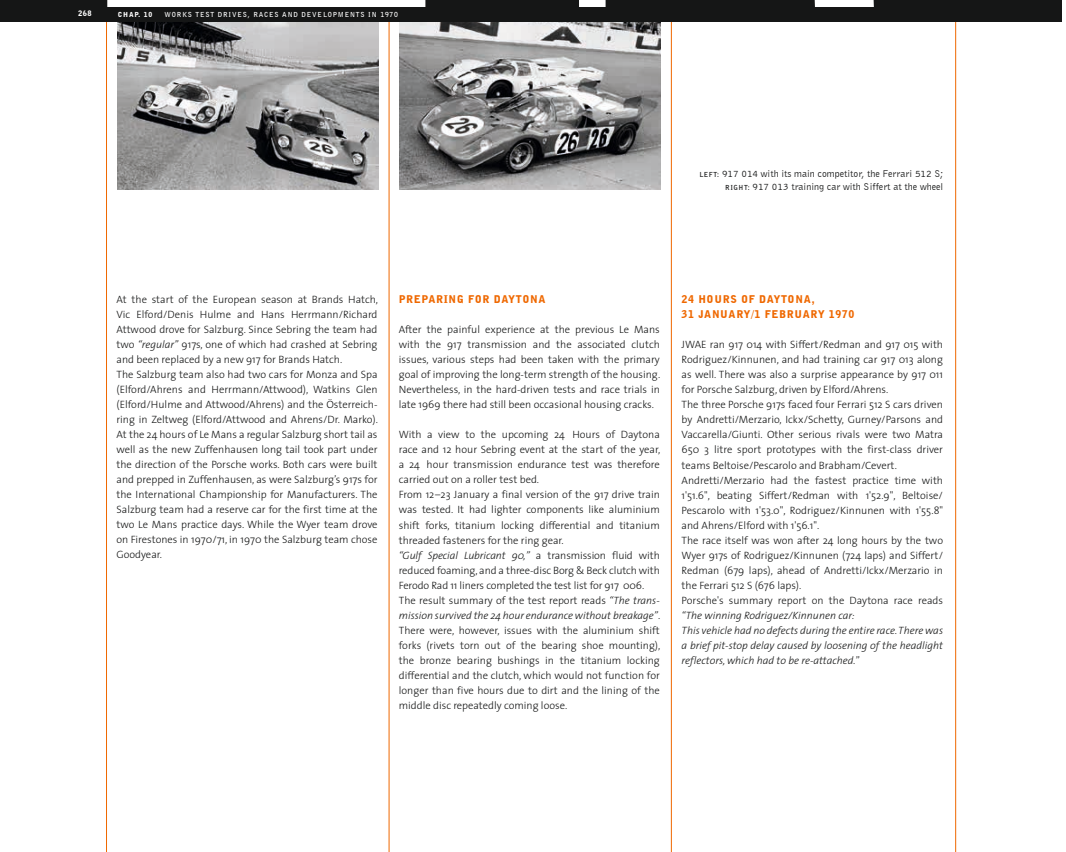
<style>
.page{position:relative;width:1066px;height:852px;background:#fff}
.page>*{position:absolute;margin:0;border:0;box-sizing:border-box;transform-origin:0 0}
.t1{font:300 10.62px/15px "The Sans";color:#151616}
.t2{font:italic 300 10.62px/15px "The Sans";color:#151616}
.t3{font:900 10.62px/15px "Bell Gothic BT";letter-spacing:.06em;color:#ef6800}
.t4{font:10px/12.5px "Bell Gothic BT";color:#151616;text-align:right}
.t5{font:900 7.5px "Bell Gothic BT";color:#fff}
.t6{font:700 6.88px "Bell Gothic BT";letter-spacing:.12em;color:#fff}
.t7{font:900 6.88px "Bell Gothic BT";letter-spacing:.12em;color:#fff}
.s1{font-weight:700;font-size:6.88px}
.s2{font-style:italic}
.s3{font-style:normal}
</style>
<div class="page">
<hr style="left:389px;top:17px;width:1px;height:834px;background:#ef6800">
<hr style="left:671px;top:17px;width:1px;height:834px;background:#ef6800">
<hr style="left:106px;top:17px;width:1px;height:834px;background:#ef6800">
<img style="left:118px;top:22px;width:261px;height:167px">
<img style="left:399px;top:22px;width:261px;height:168px">
<hr style="left:955px;top:17px;width:1px;height:834px;background:#ef6800">
<div style="left:0;top:0;width:1061px;height:11px;background:#151616"></div>
<svg style="left:579px;top:0;width:295px;height:7px"></svg>
<div style="left:107px;top:0;width:318px;height:7px;background:#fff"></div>
<div style="left:0;top:7px;width:1061px;height:15px;background:#151616"></div>
<p class="t5" style="left:78px;top:9px;width:15px">268</p>
<p class="t7" style="left:118px;top:10px;width:36px">CHAP. 10</p>
<p class="t6" style="left:165px;top:9px;width:235px">WORKS TEST DRIVES, RACES AND DEVELOPMENTS IN 1970</p>
<p class="t4" style="left:699px;top:167px;width:245px"><span class="s1">LEFT:</span> 917 014 with its main competitor, the Ferrari 512 S;<br><span class="s1">RIGHT:</span> 917 013 training car with Siffert at the wheel</p>
<p class="t1" style="left:116px;top:292px;width:263px">At the start of the European season at Brands Hatch, Vic Elford/Denis Hulme and Hans Herrmann/Richard Attwood drove for Salzburg. Since Sebring the team had two <span class="s2">“regular”</span> 917s, one of which had crashed at Sebring and been replaced by a new 917 for Brands Hatch.<br>The Salzburg team also had two cars for Monza and Spa (Elford/Ahrens and Herrmann/Attwood), Watkins Glen (Elford/Hulme and Attwood/Ahrens) and the Österreich&shy;ring in Zeltweg (Elford/Attwood and Ahrens/Dr. Marko).<br>At the 24 hours of Le Mans a regular Salzburg short tail as well as the new Zuffenhausen long tail took part under the direction of the Porsche works. Both cars were built and prepped in Zuffenhausen, as were Salzburg’s 917s for the International Championship for Manufacturers. The Salzburg team had a reserve car for the first time at the two Le Mans practice days. While the Wyer team drove on Firestones in 1970/71, in 1970 the Salzburg team chose Goodyear.</p>
<p class="t3" style="left:399px;top:292px;width:148px">PREPARING FOR DAYTONA</p>
<p class="t1" style="left:399px;top:322px;width:263px;text-align:justify">After the painful experience at the previous Le Mans with the 917 transmission and the associated clutch issues, various steps had been taken with the primary goal of improving the long-term strength of the housing.<br>Nevertheless, in the hard-driven tests and race trials in late 1969 there had still been occasional housing cracks.</p>
<p class="t1" style="left:399px;top:427px;width:263px">With a view to the upcoming 24 Hours of Daytona race and 12 hour Sebring event at the start of the year, a 24 hour transmission endurance test was therefore carried out on a roller test bed.<br>From 12–23 January a final version of the 917 drive train was tested. It had lighter components like aluminium shift forks, titanium locking differential and titanium threaded fasteners for the ring gear.<br><span class="s2">“Gulf Special Lubricant 90,”</span> a transmission fluid with reduced foaming, and a three-disc Borg &amp; Beck clutch with Ferodo Rad 11 liners completed the test list for 917 006.<br>The result summary of the test report reads <span class="s2">“The trans&shy;mission survived the 24 hour endurance without breakage”</span>.<br>There were, however, issues with the aluminium shift forks (rivets torn out of the bearing shoe mounting), the bronze bearing bushings in the titanium locking differential and the clutch, which would not function for longer than five hours due to dirt and the lining of the middle disc repeatedly coming loose.</p>
<p class="t3" style="left:681px;top:292px;width:174px">24 HOURS OF DAYTONA,<br>31 JANUARY/1 FEBRUARY 1970</p>
<p class="t1" style="left:681px;top:337px;width:263px">JWAE ran 917 014 with Siffert/Redman and 917 015 with Rodriguez/Kinnunen, and had training car 917 013 along as well. There was also a surprise appearance by 917 011 for Porsche Salzburg, driven by Elford/Ahrens.<br>The three Porsche 917s faced four Ferrari 512 S cars driven by Andretti/Merzario, Ickx/Schetty, Gurney/Parsons and Vaccarella/Giunti. Other serious rivals were two Matra 650 3 litre sport prototypes with the first-class driver teams Beltoise/Pescarolo and Brabham/Cevert.<br>Andretti/Merzario had the fastest practice time with 1'51.6", beating Siffert/Redman with 1'52.9", Beltoise/ Pescarolo with 1'53.0", Rodriguez/Kinnunen with 1'55.8" and Ahrens/Elford with 1'56.1".<br>The race itself was won after 24 long hours by the two Wyer 917s of Rodriguez/Kinnunen (724 laps) and Siffert/ Redman (679 laps), ahead of Andretti/Ickx/Merzario in the Ferrari 512 S (676 laps).<br>Porsche's summary report on the Daytona race reads</p>
<p class="t2" style="left:681px;top:607px;width:263px">“The winning Rodriguez/Kinnunen car:<br>This vehicle had no defects during the entire race. There was a brief pit-stop delay caused by loosening of the headlight reflectors, which had to be re-attached.<span class="s3">”</span></p>
</div>
